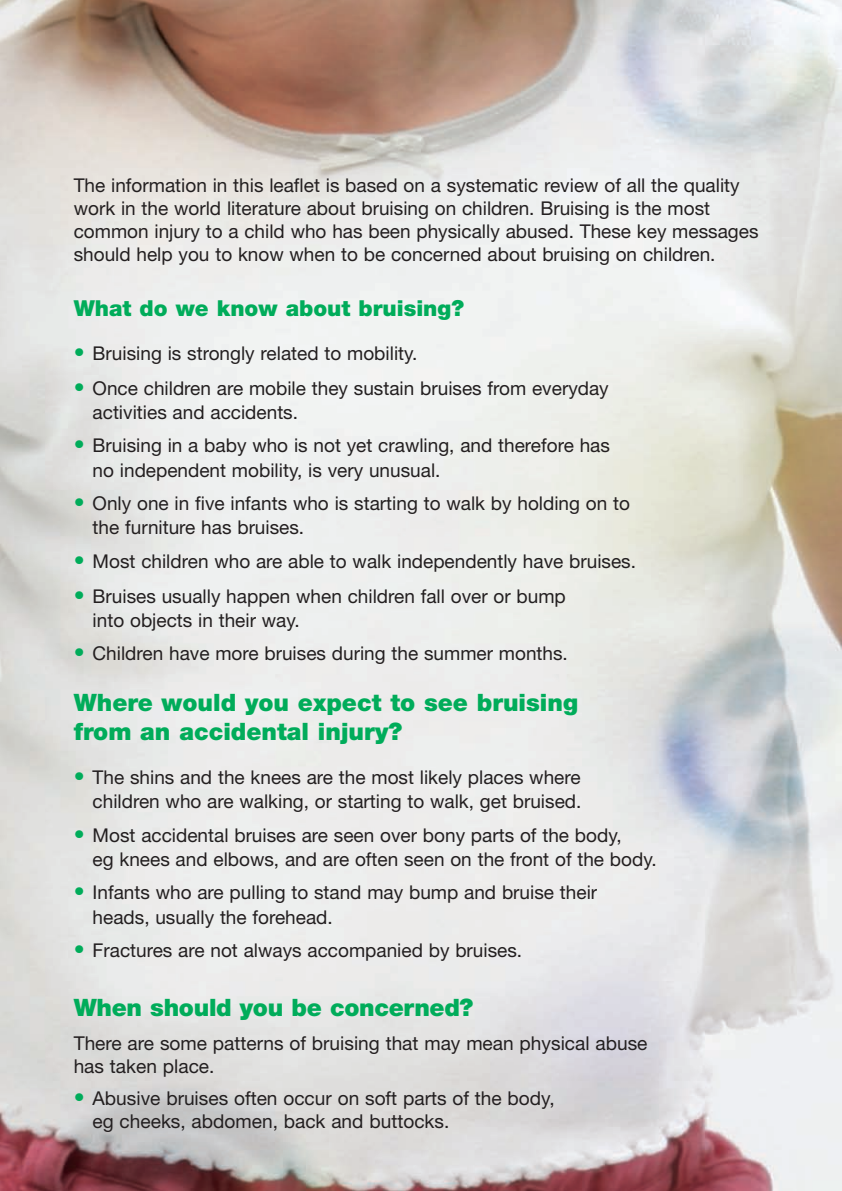
<style>
.page{position:relative;width:842px;height:1191px;background:#fff}
.page>*{position:absolute;margin:0;border:0;box-sizing:border-box;transform-origin:0 0}
.t1{font:900 24px/28.8px "Helvetica Neue";color:#00ac5a}
.t2{font:900 22px "Helvetica Neue";color:#00ac5a}
.t3{font:19.2px/23px "Helvetica Neue";color:#231f20}
.t4{font:19px/24.2px "Helvetica Neue";color:#231f20}
.s1{font-size:22px;color:#00ac5a}
</style>
<div class="page">
<img style="left:0;top:0;width:842px;height:1191px">
<p class="t4" style="left:74px;top:176px;width:686px;line-height:22.8px">The information in this leaflet is based on a systematic review of all the quality work in the world literature about bruising on children. Bruising is the most common injury to a child who has been physically abused. These key messages should help you to know when to be concerned about bruising on children.</p>
<p class="t2" style="left:74px;top:300px;width:392px">What do we know about bruising?</p>
<p class="t4" style="left:74px;top:342px;width:345px"><span class="s1">•</span> Bruising is strongly related to mobility.</p>
<p class="t4" style="left:93px;top:377px;width:518px;text-indent:-19px"><span class="s1">•</span> Once children are mobile they sustain bruises from everyday activities and accidents.</p>
<p class="t4" style="left:93px;top:435px;width:519px;text-indent:-19px"><span class="s1">•</span> Bruising in a baby who is not yet crawling, and therefore has no independent mobility, is very unusual.</p>
<p class="t4" style="left:93px;top:493px;width:539px;text-indent:-19px"><span class="s1">•</span> Only one in five infants who is starting to walk by holding on to the furniture has bruises.</p>
<p class="t4" style="left:74px;top:551px;width:564px"><span class="s1">•</span> Most children who are able to walk independently have bruises.</p>
<p class="t4" style="left:93px;top:585px;width:475px;text-indent:-19px"><span class="s1">•</span> Bruises usually happen when children fall over or bump into objects in their way.</p>
<p class="t4" style="left:74px;top:643px;width:496px"><span class="s1">•</span> Children have more bruises during the summer months.</p>
<p class="t1" style="left:74px;top:690px;width:506px">Where would you expect to see bruising from an accidental injury?</p>
<p class="t4" style="left:74px;top:767px;width:509px;text-align:right"><span class="s1">•</span> The shins and the knees are the most likely places where children who are walking, or starting to walk, get bruised.</p>
<p class="t4" style="left:93px;top:824px;width:566px;text-indent:-19px"><span class="s1">•</span> Most accidental bruises are seen over bony parts of the body,<br>eg knees and elbows, and are often seen on the front of the body.</p>
<p class="t4" style="left:93px;top:882px;width:506px;text-indent:-19px"><span class="s1">•</span> Infants who are pulling to stand may bump and bruise their heads, usually the forehead.</p>
<p class="t4" style="left:74px;top:940px;width:450px"><span class="s1">•</span> Fractures are not always accompanied by bruises.</p>
<p class="t1" style="left:74px;top:995px;width:401px">When should you be concerned?</p>
<p class="t3" style="left:74px;top:1033px;width:575px">There are some patterns of bruising that may mean physical abuse has taken place.</p>
<p class="t3" style="left:93px;top:1088px;width:464px;text-indent:-19px"><span class="s1">•</span> Abusive bruises often occur on soft parts of the body, eg cheeks, abdomen, back and buttocks.</p>
</div>
